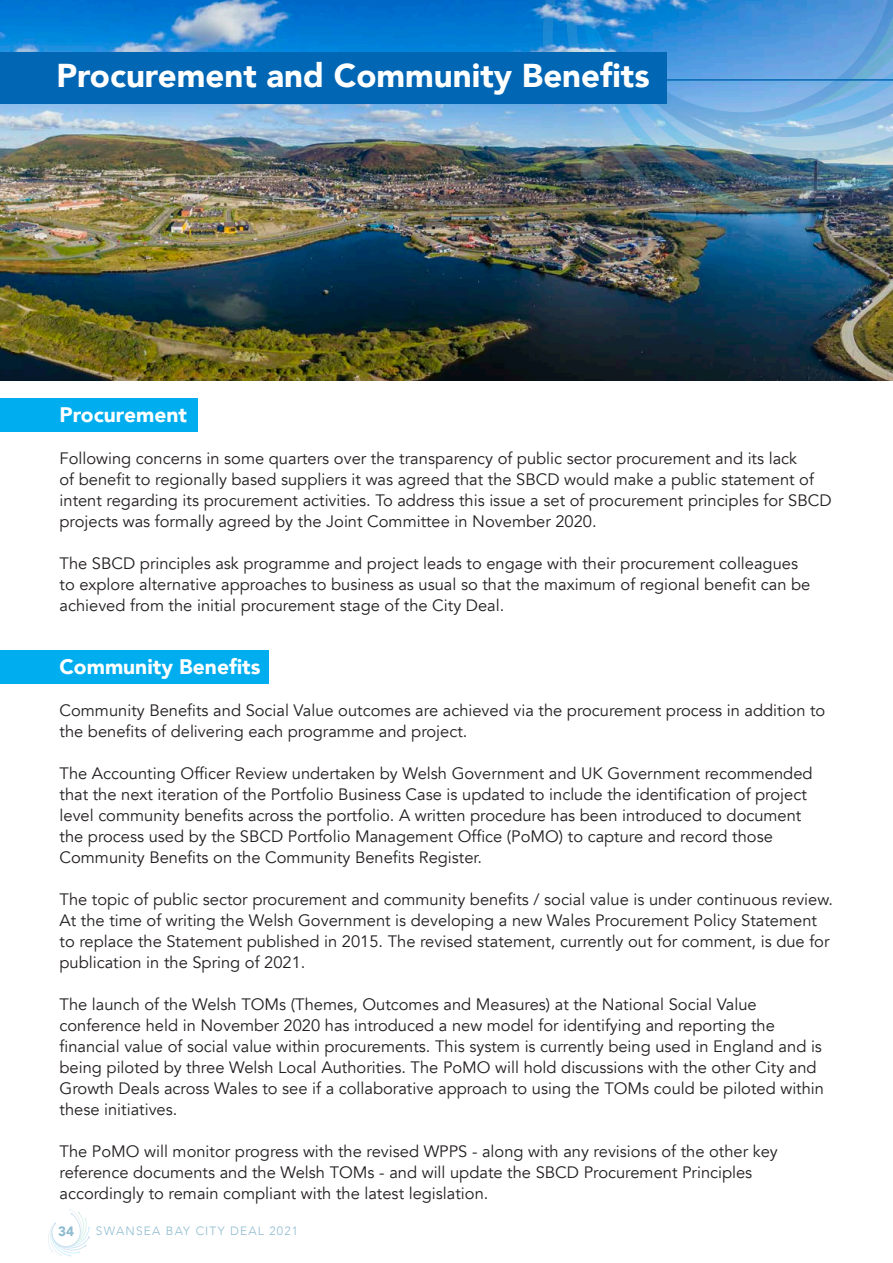
<style>
.page{position:relative;width:893px;height:1263px;background:#fff}
.page>*{position:absolute;margin:0;border:0;box-sizing:border-box;transform-origin:0 0}
.t1{font:900 33px "Avenir";color:#fff}
.Tablebody2{font:900 21px "Avenir";color:#fff}
.Tablebody2-2{font:16.5px/21px "Avenir";color:#231f20}
.t2{font:900 13.5px "Avenir";color:#8ebbd0}
.t3{font:300 12px "Avenir";letter-spacing:.1em;color:#8ebbd0}
</style>
<div class="page">
<svg style="left:48px;top:1209px;width:42px;height:47px"></svg>
<div style="left:0;top:651px;width:269px;height:33px;background:#00aeef"></div>
<div style="left:0;top:399px;width:198px;height:33px;background:#00aeef"></div>
<img style="left:0;top:0;width:893px;height:381px">
<div style="left:777px;top:205px;width:21px;height:22px;background:#3d93ca;border-radius:50%"></div>
<svg style="left:675px;top:203px;width:21px;height:21px"></svg>
<img style="left:543px;top:0;width:350px;height:219px">
<hr style="left:283px;top:79px;width:610px;height:2px;background:#0166b3">
<div style="left:0;top:52px;width:666px;height:51px;background:#0166b3"></div>
<p class="t1" style="left:56px;top:47px;width:595px">Procurement and Community Benefits</p>
<p class="Tablebody2" style="left:60px;top:396px;width:129px">Procurement</p>
<p class="Tablebody2-2" style="left:60px;top:448px;width:773px">Following concerns in some quarters over the transparency of public sector procurement and its lack<br>of benefit to regionally based suppliers it was agreed that the SBCD would make a public statement of intent regarding its procurement activities. To address this issue a set of procurement principles for SBCD projects was formally agreed by the Joint Committee in November 2020.</p>
<p class="Tablebody2-2" style="left:60px;top:553px;width:752px">The SBCD principles ask programme and project leads to engage with their procurement colleagues to explore alternative approaches to business as usual so that the maximum of regional benefit can be achieved from the initial procurement stage of the City Deal.</p>
<p class="Tablebody2" style="left:60px;top:648px;width:203px">Community Benefits</p>
<p class="Tablebody2-2" style="left:60px;top:700px;width:767px">Community Benefits and Social Value outcomes are achieved via the procurement process in addition to the benefits of delivering each programme and project.</p>
<p class="Tablebody2-2" style="left:60px;top:763px;width:755px">The Accounting Officer Review undertaken by Welsh Government and UK Government recommended that the next iteration of the Portfolio Business Case is updated to include the identification of project level community benefits across the portfolio. A written procedure has been introduced to document the process used by the SBCD Portfolio Management Office (PoMO) to capture and record those Community Benefits on the Community Benefits Register.</p>
<p class="Tablebody2-2" style="left:60px;top:889px;width:775px">The topic of public sector procurement and community benefits / social value is under continuous review.<br>At the time of writing the Welsh Government is developing a new Wales Procurement Policy Statement to replace the Statement published in 2015. The revised statement, currently out for comment, is due for publication in the Spring of 2021.</p>
<p class="Tablebody2-2" style="left:60px;top:994px;width:766px">The launch of the Welsh TOMs (Themes, Outcomes and Measures) at the National Social Value conference held in November 2020 has introduced a new model for identifying and reporting the financial value of social value within procurements. This system is currently being used in England and is being piloted by three Welsh Local Authorities. The PoMO will hold discussions with the other City and Growth Deals across Wales to see if a collaborative approach to using the TOMs could be piloted within these initiatives.</p>
<p class="Tablebody2-2" style="left:60px;top:1141px;width:720px">The PoMO will monitor progress with the revised WPPS - along with any revisions of the other key reference documents and the Welsh TOMs - and will update the SBCD Procurement Principles accordingly to remain compliant with the latest legislation.</p>
<p class="t2" style="left:58px;top:1219px;width:17px">34</p>
<p class="t3" style="left:96px;top:1224px;width:204px">SWANSEA BAY CITY DEAL 2021</p>
</div>
